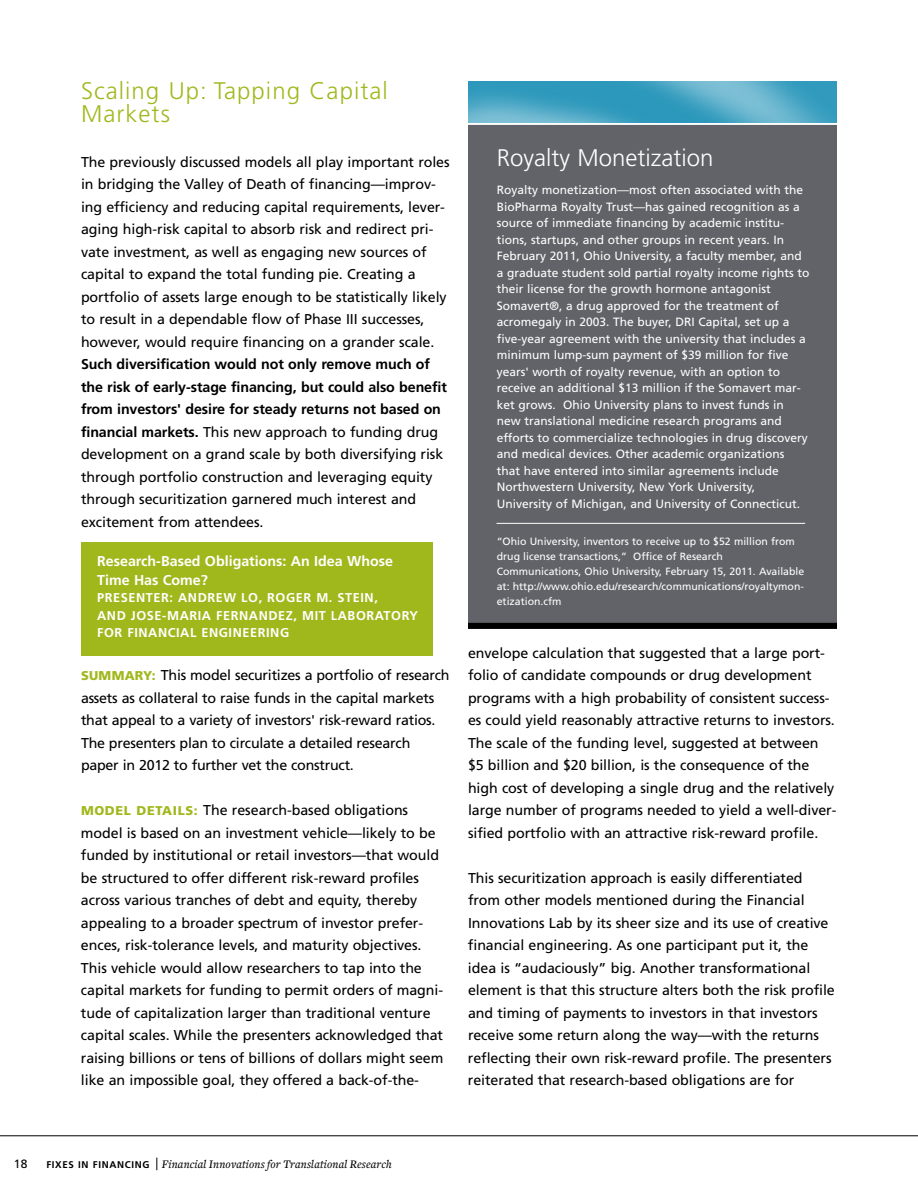
<style>
.page{position:relative;width:918px;height:1188px;background:#fff}
.page>*{position:absolute;margin:0;border:0;box-sizing:border-box;transform-origin:0 0}
.t1{font:300 24px/22.5px "Frutiger";letter-spacing:.045em;color:#a1b81d}
.t2{font:300 24px "Frutiger";color:#fff}
.t3{font:14.25px/22.5px "Frutiger";letter-spacing:-.005em;color:#000}
.t4{font:700 14.25px/19.5px "Frutiger";color:#fff}
.t5{font:700 12.75px/17.2px "Frutiger";letter-spacing:.045em;color:#fff}
.t6{font:12px/16.5px "Frutiger";color:#fff}
.t7{font:italic 500 12px "Freight Text";letter-spacing:.01em;color:#000}
.t8{font:12px "Frutiger";color:#000}
.t9{font:10.5px/15px "Frutiger";color:#fff}
.s1{font-weight:700}
.s2{font-weight:900;font-size:12.75px;color:#a1b81d}
.s3{font-family:"Frutiger";font-weight:700;font-style:normal;font-size:9.75px}
</style>
<div class="page">
<div style="left:468px;top:114px;width:369px;height:515px;background:#616368"></div>
<div style="left:81px;top:542px;width:351px;height:114px;background:#a1b81d"></div>
<hr style="left:0;top:1136px;width:918px;height:1px;background:#000">
<svg style="left:157px;top:1158px;width:1px;height:12px"></svg>
<hr style="left:497px;top:523px;width:308px;height:1px;background:#fff">
<hr style="left:459px;top:122px;width:441px;height:3px;background:#fff">
<div style="left:468px;top:623px;width:369px;height:6px;background:#000"></div>
<img style="left:468px;top:81px;width:369px;height:41px">
<h1 class="t1" style="left:81px;top:81px;width:308px">Scaling Up: Tapping Capital<br>Markets</h1>
<p class="t3" style="left:81px;top:151px;width:370px">The previously discussed models all play important roles in bridging the Valley of Death of financing—improv&shy;ing efficiency and reducing capital requirements, lever&shy;aging high-risk capital to absorb risk and redirect pri&shy;vate investment, as well as engaging new sources of capital to expand the total funding pie. Creating a portfolio of assets large enough to be statistically likely to result in a dependable flow of Phase III successes, however, would require financing on a grander scale.</p>
<p class="t3" style="left:81px;top:354px;width:368px"><span class="s1">Such diversification would not only remove much of the risk of early-stage financing, but could also benefit from investors' desire for steady returns not based on financial markets.</span> This new approach to funding drug development on a grand scale by both diversifying risk through portfolio construction and leveraging equity through securitization garnered much interest and excitement from attendees.</p>
<p class="t4" style="left:97px;top:552px;width:297px">Research-Based Obligations: An Idea Whose<br>Time Has Come?</p>
<p class="t5" style="left:97px;top:590px;width:322px">PRESENTER: ANDREW LO, ROGER M. STEIN,<br>AND JOSE-MARIA FERNANDEZ, MIT LABORATORY<br>FOR FINANCIAL ENGINEERING</p>
<p class="t3" style="left:81px;top:665px;width:370px"><span class="s2">SUMMARY:</span> This model securitizes a portfolio of research assets as collateral to raise funds in the capital markets that appeal to a variety of investors' risk-reward ratios.<br>The presenters plan to circulate a detailed research paper in 2012 to further vet the construct.</p>
<p class="t3" style="left:81px;top:800px;width:364px"><span class="s2">MODEL DETAILS:</span> The research-based obligations model is based on an investment vehicle—likely to be funded by institutional or retail investors—that would be structured to offer different risk-reward profiles across various tranches of debt and equity, thereby appealing to a broader spectrum of investor prefer&shy;ences, risk-tolerance levels, and maturity objectives.<br>This vehicle would allow researchers to tap into the capital markets for funding to permit orders of magni&shy;tude of capitalization larger than traditional venture capital scales. While the presenters acknowledged that raising billions or tens of billions of dollars might seem like an impossible goal, they offered a back-of-the-</p>
<h1 class="t2" style="left:497px;top:148px;width:218px">Royalty Monetization</h1>
<p class="t6" style="left:497px;top:183px;width:314px">Royalty monetization—most often associated with the BioPharma Royalty Trust—has gained recognition as a source of immediate financing by academic institu&shy;tions, startups, and other groups in recent years. In February 2011, Ohio University, a faculty member, and a graduate student sold partial royalty income rights to their license for the growth hormone antagonist Somavert®, a drug approved for the treatment of acromegaly in 2003. The buyer, DRI Capital, set up a five-year agreement with the university that includes a minimum lump-sum payment of $39 million for five years' worth of royalty revenue, with an option to receive an additional $13 million if the Somavert mar&shy;ket grows. Ohio University plans to invest funds in new translational medicine research programs and efforts to commercialize technologies in drug discovery and medical devices. Other academic organizations that have entered into similar agreements include Northwestern University, New York University, University of Michigan, and University of Connecticut.</p>
<p class="t9" style="left:497px;top:535px;width:309px">“Ohio University, inventors to receive up to $52 million from drug license transactions,” Office of Research Communications, Ohio University, February 15, 2011. Available at: http://www.ohio.edu/research/communications/royaltymon&shy;etization.cfm</p>
<p class="t3" style="left:468px;top:643px;width:370px">envelope calculation that suggested that a large port&shy;folio of candidate compounds or drug development programs with a high probability of consistent success&shy;es could yield reasonably attractive returns to investors.<br>The scale of the funding level, suggested at between $5 billion and $20 billion, is the consequence of the high cost of developing a single drug and the relatively large number of programs needed to yield a well-diver&shy;sified portfolio with an attractive risk-reward profile.</p>
<p class="t3" style="left:468px;top:868px;width:368px">This securitization approach is easily differentiated from other models mentioned during the Financial Innovations Lab by its sheer size and its use of creative financial engineering. As one participant put it, the idea is “audaciously” big. Another transformational element is that this structure alters both the risk profile and timing of payments to investors in that investors receive some return along the way—with the returns reflecting their own risk-reward profile. The presenters reiterated that research-based obligations are for</p>
<p class="t8" style="left:14px;top:1159px;width:15px">18</p>
<p class="t7" style="left:46px;top:1156px;width:347px"><span class="s3">FIXES IN FINANCING</span> Financial Innovations for Translational Research</p>
</div>
